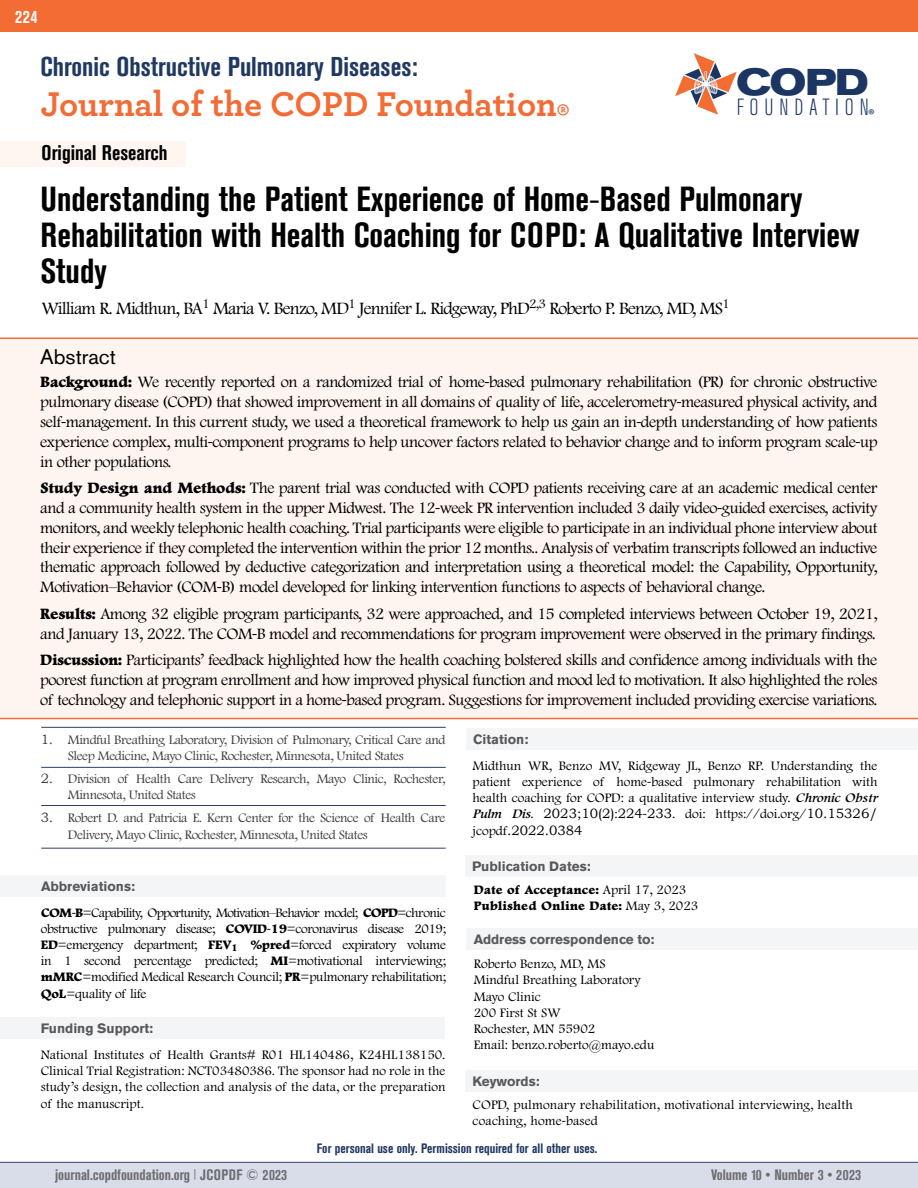
<style>
.page{position:relative;width:918px;height:1188px;background:#fff}
.page>*{position:absolute;margin:0;border:0;box-sizing:border-box;transform-origin:0 0}
.t1{font:700 expanded 36.9px "Akzidenz Grotesk BQ";color:#1c3664}
.t2{font:700 36px "Breathe";color:#f36c36}
.t3{font:700 condensed 34.5px/36px "Akzidenz Grotesk BE";color:#000}
.t4{font:700 condensed 27px "Akzidenz Grotesk BE";color:#213961}
.t5{font:300 condensed 23.25px "Akzidenz Grotesk BQ";letter-spacing:.255em;color:#1c3664}
.t6{font:700 condensed 21px "Akzidenz Grotesk BE";color:#000}
.t7{font:21px "Akzidenz Grotesk BQ";color:#000101}
.t8{font:300 18px "Footlight MT Pro";letter-spacing:-.045em;color:#000}
.t9{font:300 16.5px/19.8px "Footlight MT Pro";letter-spacing:-.03em;color:#000;text-align:justify}
.t10{font:700 condensed 15px "Akzidenz Grotesk BE";color:#6d6e71}
.t11{font:300 13.5px/16.2px "Footlight MT Pro";color:#000;text-align:justify}
.t12{font:300 13.5px/16.2px "Footlight MT Pro";letter-spacing:-.03em;color:#414042}
.t13{font:13.5px/16.2px "Bookman Old Style";color:#000}
.t14{font:800 13.5px/16.2px "Footlight MT Pro";color:#000}
.t15{font:700 13.5px "Akzidenz Grotesk BE";color:#58585a}
.t16{font:700 condensed 13.5px "Akzidenz Grotesk BE";color:#213861}
.t17{font:700 13.5px "Akzidenz Grotesk BE";color:#58595b}
.s1{font-family:"Myriad Pro";font-weight:400;font-stretch:normal}
.s2{font-weight:800}
.s3{font-family:"Myriad Pro";font-weight:400}
.s4{font-family:"Bookman Old Style";font-weight:400}
.s5{font-weight:400;font-style:italic}
.s6{font-family:"Footlight MT Pro";font-style:italic}
.s7{font-family:"Footlight MT Pro";font-weight:300}
.s8{font-family:"Myriad Pro"}
.s9{font-weight:300}
</style>
<div class="page">
<div style="left:0;top:1162px;width:918px;height:26px;background:#d9dce9"></div>
<div style="left:0;top:0;width:918px;height:32px;background:#f36c33"></div>
<hr style="left:0;top:1162px;width:918px;height:1px;background:#34416b">
<svg style="left:675px;top:53px;width:62px;height:62px"></svg>
<div style="left:0;top:142px;width:186px;height:25px;background:#fff6f1"></div>
<div style="left:0;top:338px;width:918px;height:381px;background:#fef4f0"></div>
<hr style="left:41px;top:727px;width:405px;height:1px;background:#2c3e61">
<hr style="left:41px;top:767px;width:405px;height:1px;background:#2c3e61">
<hr style="left:41px;top:805px;width:405px;height:1px;background:#2c3e61">
<div style="left:0;top:875px;width:446px;height:21px;background:#f4f5f7"></div>
<div style="left:0;top:1017px;width:445px;height:22px;background:#f4f5f7"></div>
<hr style="left:41px;top:848px;width:405px;height:1px;background:#2c3e61">
<div style="left:466px;top:728px;width:452px;height:22px;background:#f4f5f7"></div>
<div style="left:467px;top:928px;width:451px;height:21px;background:#f4f5f7"></div>
<div style="left:465px;top:855px;width:453px;height:22px;background:#f4f5f7"></div>
<div style="left:466px;top:1070px;width:452px;height:22px;background:#f4f5f7"></div>
<h3 class="t4" style="left:40px;top:51px;width:379px">Chronic Obstructive Pulmonary Diseases:</h3>
<h2 class="t2" style="left:40px;top:75px;width:531px">Journal of the COPD Foundation<sub>®</sub></h2>
<p class="t6" style="left:42px;top:141px;width:127px">Original Research</p>
<h1 class="t1" style="left:736px;top:61px;width:134px">COPD</h1>
<h3 class="t5" style="left:737px;top:94px;width:140px">FOUNDATION<sub>®</sub></h3>
<h3 class="t3" style="left:40px;top:181px;width:820px">Understanding the Patient Experience of Home<span class="s1">-</span>Based Pulmonary<br>Rehabilitation with Health Coaching for COPD: A Qualitative Interview<br>Study</h3>
<p class="t8" style="left:41px;top:299px;width:690px">William R. Midthun, BA<sup>1</sup> Maria V. Benzo, MD<sup>1</sup> Jennifer L. Ridgeway, PhD<sup>2,3</sup> Roberto P. Benzo, MD, MS<sup>1</sup></p>
<p class="t7" style="left:40px;top:344px;width:77px">Abstract</p>
<p class="t9" style="left:40px;top:373px;width:839px"><span class="s2">Background:</span> We recently reported on a randomized trial of home<span class="s3">-</span>based pulmonary rehabilitation (PR) for chronic obstructive pulmonary disease (COPD) that showed improvement in all domains of quality of life, accelerometry<span class="s3">-</span>measured physical activity, and self<span class="s3">-</span>management. In this current study, we used a theoretical framework to help us gain an in<span class="s3">-</span>depth understanding of how patients experience complex, multi<span class="s3">-</span>component programs to help uncover factors related to behavior change and to inform program scale<span class="s3">-</span>up in other populations.</p>
<p class="t9" style="left:40px;top:478px;width:839px"><span class="s2">Study Design and Methods:</span> The parent trial was conducted with COPD patients receiving care at an academic medical center and a community health system in the upper Midwest. The 12<span class="s3">-</span>week PR intervention included 3 daily video<span class="s3">-</span>guided exercises, activity monitors, and weekly telephonic health coaching. Trial participants were eligible to participate in an individual phone interview about their experience if they completed the intervention within the prior 12 months.. Analysis of verbatim transcripts followed an inductive thematic approach followed by deductive categorization and interpretation using a theoretical model: the Capability, Opportunity, Motivation–Behavior (COM<span class="s3">-</span>B) model developed for linking intervention functions to aspects of behavioral change.</p>
<p class="t9" style="left:40px;top:604px;width:839px"><span class="s2">Results:</span> Among 32 eligible program participants, 32 were approached, and 15 completed interviews between October 19, 2021, and January 13, 2022. The COM<span class="s3">-</span>B model and recommendations for program improvement were observed in the primary findings.</p>
<p class="t9" style="left:40px;top:650px;width:839px"><span class="s2">Discussion:</span> Participants’ feedback highlighted how the health coaching bolstered skills and confidence among individuals with the poorest function at program enrollment and how improved physical function and mood led to motivation. It also highlighted the roles of technology and telephonic support in a home<span class="s3">-</span>based program. Suggestions for improvement included providing exercise variations.</p>
<p class="t12" style="left:68px;top:732px;width:379px;text-indent:-27px"><span class="s4">1.</span> Mindful Breathing Laboratory, Division of Pulmonary, Critical Care and<br>Sleep Medicine, Mayo Clinic, Rochester, Minnesota, United States</p>
<p class="t12" style="left:68px;top:771px;width:379px;text-indent:-27px"><span class="s4">2.</span> Division of Health Care Delivery Research, Mayo Clinic, Rochester,<br>Minnesota, United States</p>
<p class="t12" style="left:68px;top:810px;width:379px;text-indent:-27px"><span class="s4">3.</span> Robert D. and Patricia E. Kern Center for the Science of Health Care<br>Delivery, Mayo Clinic, Rochester, Minnesota, United States</p>
<p class="t15" style="left:41px;top:878px;width:95px">Abbreviations:</p>
<p class="t11" style="left:41px;top:905px;width:407px"><span class="s2">COM</span><span class="s3">-</span><span class="s2">B</span>=Capability, Opportunity, Motivation–Behavior model; <span class="s2">COPD</span>=chronic obstructive pulmonary disease; <span class="s2">COVID</span><span class="s3">-</span><span class="s2">19</span>=coronavirus disease 2019; <span class="s2">ED</span>=emergency department; <span class="s2">FEV</span><sub>1</sub> <span class="s2">%pred</span>=forced expiratory volume in 1 second percentage predicted; <span class="s2">MI</span>=motivational interviewing; <span class="s2">mMRC</span>=modified Medical Research Council; <span class="s2">PR</span>=pulmonary rehabilitation; <span class="s2">QoL</span>=quality of life</p>
<p class="t15" style="left:41px;top:1020px;width:114px">Funding Support:</p>
<p class="t11" style="left:41px;top:1047px;width:406px">National Institutes of Health Grants# R01 HL140486, K24HL138150.<br>Clinical Trial Registration: NCT03480386. The sponsor had no role in the study’s design, the collection and analysis of the data, or the preparation of the manuscript.</p>
<p class="t15" style="left:473px;top:731px;width:57px">Citation:</p>
<p class="t11" style="left:472px;top:758px;width:407px">Midthun WR, Benzo MV, Ridgeway JL, Benzo RP. Understanding the patient experience of home<span class="s3">-</span>based pulmonary rehabilitation with health coaching for COPD: a qualitative interview study. <span class="s5">Chronic Obstr</span></p>
<p class="t13" style="left:472px;top:806px;width:406px"><span class="s6">Pulm Dis</span><span class="s7">.</span> 2023;10(2)<span class="s7">:</span>224<span class="s8">-</span>233<span class="s7">. doi: https://doi.org/</span>10.15326/ <span class="s7">jcopdf</span>.2022.0384</p>
<p class="t15" style="left:472px;top:858px;width:120px">Publication Dates:</p>
<p class="t14" style="left:474px;top:882px;width:226px">Date of Acceptance: <span class="s9">April 17, 2023<br></span>Published Online Date: <span class="s9">May 3, 2023</span></p>
<p class="t17" style="left:474px;top:931px;width:182px">Address correspondence to:</p>
<p class="t11" style="left:474px;top:956px;width:182px;text-align:left">Roberto Benzo, MD, MS<br>Mindful Breathing Laboratory<br>Mayo Clinic<br>200 First St SW<br>Rochester, MN 55902<br>Email: benzo.roberto@mayo.edu</p>
<p class="t17" style="left:473px;top:1074px;width:69px">Keywords:</p>
<p class="t11" style="left:473px;top:1097px;width:382px">COPD, pulmonary rehabilitation, motivational interviewing, health coaching, home<span class="s3">-</span>based</p>
<p class="t16" style="left:317px;top:1141px;width:282px">For personal use only. Permission required for all other uses.</p>
<p class="t10" style="left:55px;top:1166px;width:234px">journal.copdfoundation.org <sup>|</sup> JCOPDF © 2023</p>
<p class="t10" style="left:711px;top:1166px;width:151px">Volume 10 • Number 3 • 2023</p>
</div>
